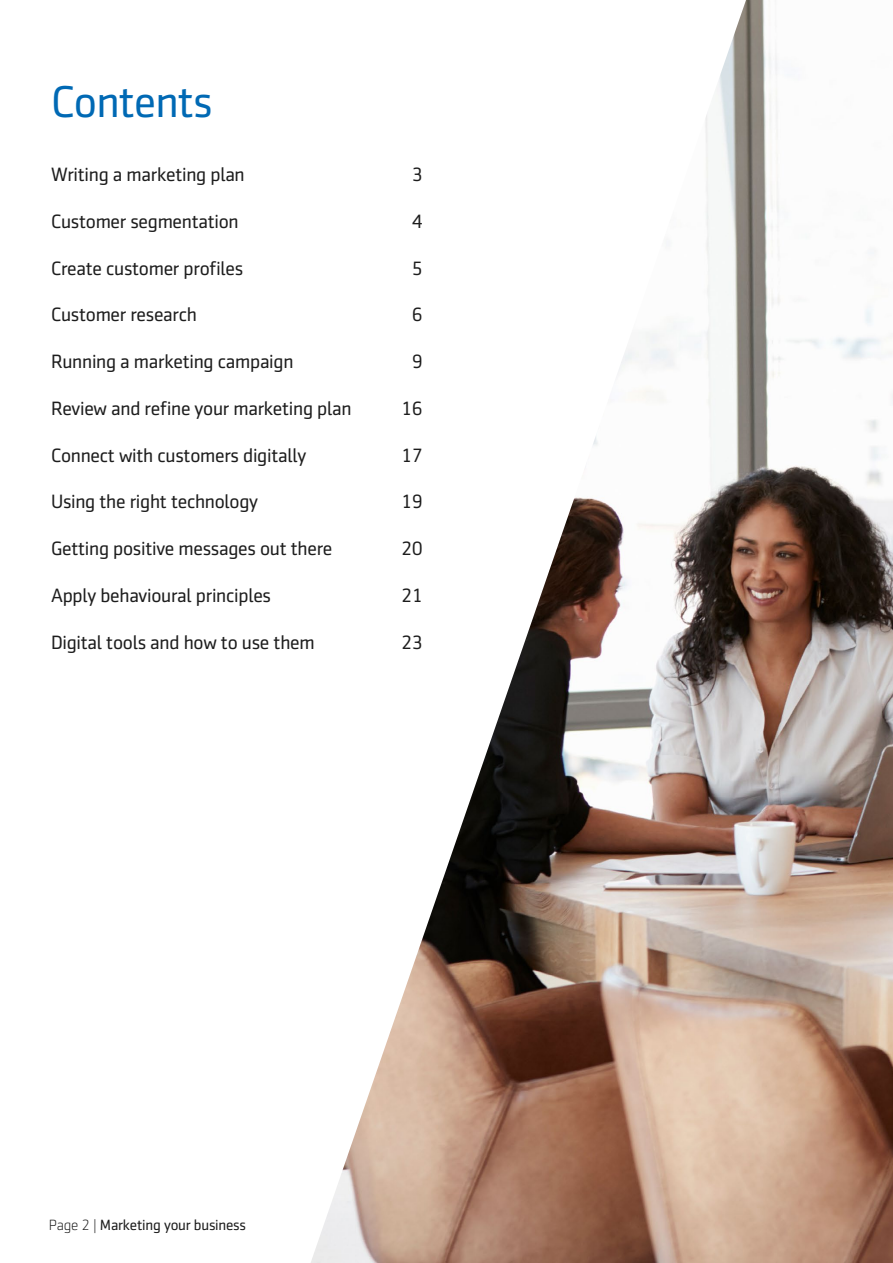
<style>
.page{position:relative;width:893px;height:1263px;background:#fff}
.page>*{position:absolute;margin:0;border:0;box-sizing:border-box;transform-origin:0 0}
.t1{font:45px "Sentico Sans DT";letter-spacing:-.02em;color:#0069b4}
.t2{font:19.5px "Sentico Sans DT";letter-spacing:-.015em;color:#1d1d1d}
.t3{font:15px "Sentico Sans DT";letter-spacing:-.015em;color:#1d1d1d}
.s1{font-weight:300}
</style>
<div class="page">
<img style="left:311px;top:0;width:582px;height:1263px">
<h1 class="t1" style="left:51px;top:77px;width:163px">Contents</h1>
<p class="t2" style="left:51px;top:164px;width:195px">Writing a marketing plan</p>
<p class="t2" style="left:412px;top:164px;width:13px">3</p>
<p class="t2" style="left:51px;top:211px;width:189px">Customer segmentation</p>
<p class="t2" style="left:412px;top:211px;width:13px">4</p>
<p class="t2" style="left:51px;top:257px;width:194px">Create customer profles</p>
<p class="t2" style="left:412px;top:257px;width:13px">5</p>
<p class="t2" style="left:51px;top:304px;width:147px">Customer research</p>
<p class="t2" style="left:412px;top:304px;width:13px">6</p>
<p class="t2" style="left:51px;top:351px;width:244px">Running a marketing campaign</p>
<p class="t2" style="left:412px;top:351px;width:13px">9</p>
<p class="t2" style="left:51px;top:398px;width:302px">Review and refne your marketing plan</p>
<p class="t2" style="left:401px;top:398px;width:23px">16</p>
<p class="t2" style="left:51px;top:444px;width:257px">Connect with customers digitally</p>
<p class="t2" style="left:401px;top:444px;width:23px">17</p>
<p class="t2" style="left:51px;top:491px;width:209px">Using the right technology</p>
<p class="t2" style="left:401px;top:491px;width:23px">19</p>
<p class="t2" style="left:51px;top:538px;width:283px">Getting positive messages out there</p>
<p class="t2" style="left:401px;top:538px;width:23px">20</p>
<p class="t2" style="left:51px;top:585px;width:222px">Apply behavioural principles</p>
<p class="t2" style="left:401px;top:585px;width:23px">21</p>
<p class="t2" style="left:51px;top:631px;width:265px">Digital tools and how to use them</p>
<p class="t2" style="left:401px;top:631px;width:23px">23</p>
<p class="t3" style="left:49px;top:1217px;width:199px"><span class="s1">Page 2 |</span> Marketing your business</p>
</div>
